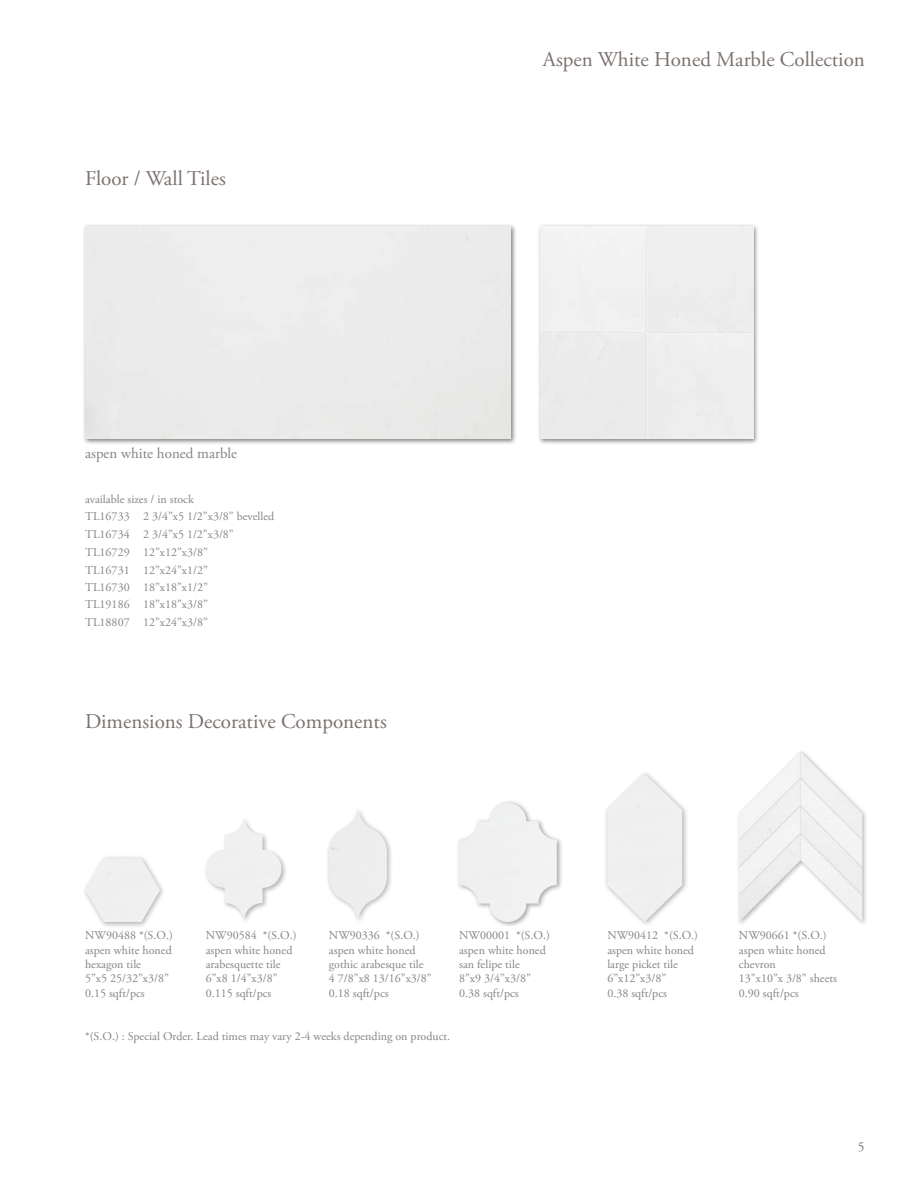
<style>
.page{position:relative;width:919px;height:1191px;background:#fff}
.page>*{position:absolute;margin:0;border:0;box-sizing:border-box;transform-origin:0 0}
.t1{font:21px "Adobe Garamond Pro";color:#7c726f}
.t2{font:15px "Adobe Garamond Pro";color:#868383}
.t3{font:13.5px "Adobe Garamond Pro";color:#7c726f}
.t4{font:12px/14.4px "Adobe Garamond Pro";color:#868383}
</style>
<div class="page">
<div style="left:537px;top:223px;width:222px;height:222px;background:#000;opacity:.5"></div>
<div style="left:540px;top:226px;width:213px;height:213px;background:#eee"></div>
<div style="left:82px;top:223px;width:434px;height:222px;background:#000;opacity:.5"></div>
<div style="left:85px;top:226px;width:425px;height:213px;background:#ebebeb"></div>
<div style="left:325px;top:805px;width:68px;height:122px;background:#000;opacity:.3"></div>
<img style="left:329px;top:807px;width:58px;height:115px">
<div style="left:203px;top:814px;width:85px;height:113px;background:#000;opacity:.3"></div>
<img style="left:206px;top:815px;width:75px;height:107px">
<div style="left:456px;top:799px;width:107px;height:129px;background:#000;opacity:.35"></div>
<img style="left:459px;top:803px;width:97px;height:119px">
<div style="left:82px;top:854px;width:84px;height:74px;background:#000;opacity:.3"></div>
<img style="left:85px;top:858px;width:75px;height:64px">
<div style="left:603px;top:770px;width:86px;height:158px;background:#000;opacity:.3"></div>
<img style="left:607px;top:773px;width:75px;height:149px">
<div style="left:735px;top:749px;width:133px;height:178px;background:#000;opacity:.3"></div>
<img style="left:739px;top:752px;width:123px;height:170px">
<h1 class="t1" style="left:85px;top:166px;width:142px">Floor / Wall Tiles</h1>
<p class="t2" style="left:85px;top:444px;width:154px">aspen white honed marble</p>
<p class="t4" style="left:85px;top:491px;width:191px;line-height:17.5px">available sizes / in stock<br>TL16733 2 3/4”x5 1/2”x3/8” bevelled<br>TL16734 2 3/4”x5 1/2”x3/8”<br>TL16729 12”x12”x3/8”<br>TL16731 12”x24”x1/2”<br>TL16730 18”x18”x1/2”<br>TL19186 18”x18”x3/8”<br>TL18807 12”x24”x3/8”</p>
<h1 class="t1" style="left:85px;top:708px;width:303px">Dimensions Decorative Components</h1>
<h1 class="t1" style="left:543px;top:47px;width:323px">Aspen White Honed Marble Collection</h1>
<p class="t4" style="left:85px;top:928px;width:89px">NW90488 *(S.O.) aspen white honed hexagon tile<br>5”x5 25/32”x3/8”<br>0.15 sqft/pcs</p>
<p class="t4" style="left:607px;top:928px;width:92px">NW90412 *(S.O.) aspen white honed large picket tile<br>6”x12”x3/8”<br>0.38 sqft/pcs</p>
<p class="t4" style="left:739px;top:928px;width:99px">NW90661 *(S.O.) aspen white honed chevron<br>13”x10”x 3/8” sheets<br>0.90 sqft/pcs</p>
<p class="t4" style="left:206px;top:928px;width:92px">NW90584 *(S.O.) aspen white honed arabesquette tile<br>6”x8 1/4”x3/8”<br>0.115 sqft/pcs</p>
<p class="t4" style="left:459px;top:928px;width:92px">NW00001 *(S.O.) aspen white honed san felipe tile<br>8”x9 3/4”x3/8”<br>0.38 sqft/pcs</p>
<p class="t4" style="left:329px;top:928px;width:104px">NW90336 *(S.O.) aspen white honed gothic arabesque tile<br>4 7/8”x8 13/16”x3/8”<br>0.18 sqft/pcs</p>
<p class="t4" style="left:85px;top:1029px;width:366px">*(S.O.) : Special Order. Lead times may vary 2-4 weeks depending on product.</p>
<p class="t3" style="left:857px;top:1138px;width:8px">5</p>
</div>
